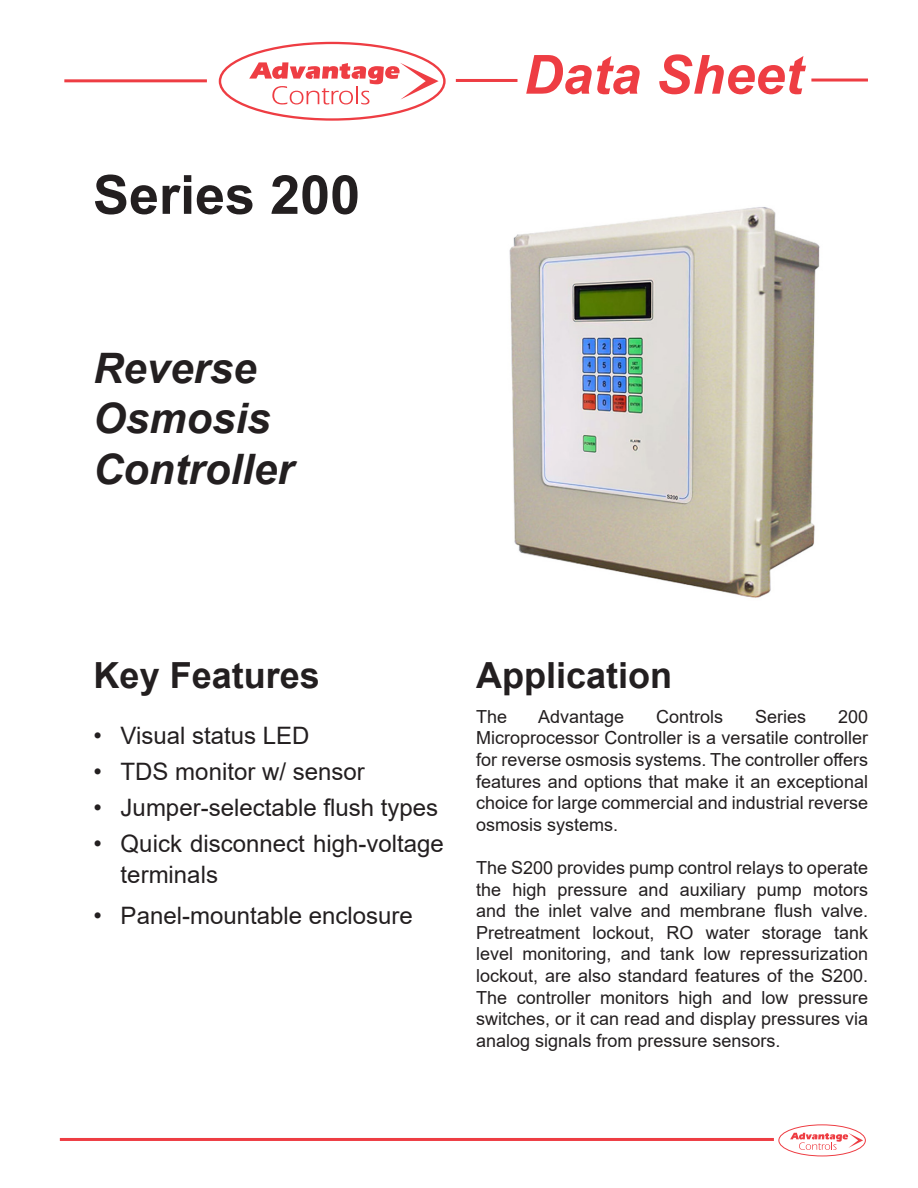
<style>
.page{position:relative;width:918px;height:1188px;background:#fff}
.page>*{position:absolute;margin:0;border:0;box-sizing:border-box;transform-origin:0 0}
.t1{font:italic 700 54px "Arial";color:#ee3d43}
.t2{font:700 54px "Arial";color:#231f20}
.t3{font:italic 700 42px/50.4px "Arial";color:#231f20}
.t4{font:700 36px "Arial";color:#231f20}
.t5{font:24px/31.5px "Arial";color:#231f20}
.t6{font:18px/21.6px "Arial";color:#231f20;text-align:justify}
</style>
<div class="page">
<hr style="left:60px;top:1138px;width:714px;height:3px;background:#ee3d43">
<hr style="left:456px;top:79px;width:61px;height:3px;background:#ee3d43">
<hr style="left:811px;top:79px;width:57px;height:3px;background:#ee3d43">
<hr style="left:64px;top:79px;width:143px;height:3px;background:#ee3d43">
<div style="left:219px;top:42px;width:227px;height:79px;border:2px solid #ee3d43;border-radius:50%"></div>
<svg style="left:249px;top:62px;width:190px;height:43px"></svg>
<div style="left:778px;top:1124px;width:88px;height:32px;border:1px solid #ee3d43;border-radius:50%"></div>
<svg style="left:790px;top:1133px;width:73px;height:17px"></svg>
<img style="left:509px;top:207px;width:311px;height:391px">
<p class="t2" style="left:93px;top:157px;width:269px">Series 200</p>
<p class="t3" style="left:93px;top:344px;width:202px">Reverse<br>Osmosis<br>Controller</p>
<p class="t1" style="left:524px;top:39px;width:281px">Data Sheet</p>
<p class="t4" style="left:94px;top:650px;width:228px">Key Features</p>
<p class="t5" style="left:94px;top:719px;width:217px">• Visual status LED</p>
<p class="t5" style="left:94px;top:755px;width:273px">• TDS monitor w/ sensor</p>
<p class="t5" style="left:94px;top:791px;width:346px">• Jumper-selectable flush types</p>
<p class="t5" style="left:121px;top:827px;width:325px;text-indent:-27px">• Quick disconnect high-voltage terminals</p>
<p class="t5" style="left:94px;top:899px;width:321px">• Panel-mountable enclosure</p>
<p class="t4" style="left:476px;top:650px;width:198px">Application</p>
<p class="t6" style="left:476px;top:706px;width:33px">The</p>
<p class="t6" style="left:538px;top:706px;width:88px">Advantage</p>
<p class="t6" style="left:656px;top:706px;width:69px">Controls</p>
<p class="t6" style="left:755px;top:706px;width:53px">Series</p>
<p class="t6" style="left:476px;top:706px;width:393px;text-indent:362px">200<br>Microprocessor Controller is a versatile controller for reverse osmosis systems. The controller offers features and options that make it an exceptional choice for large commercial and industrial reverse osmosis systems.</p>
<p class="t6" style="left:476px;top:857px;width:393px">The S200 provides pump control relays to operate the high pressure and auxiliary pump motors and the inlet valve and membrane flush valve.<br>Pretreatment lockout, RO water storage tank level monitoring, and tank low repressurization lockout, are also standard features of the S200.<br>The controller monitors high and low pressure switches, or it can read and display pressures via analog signals from pressure sensors.</p>
</div>
